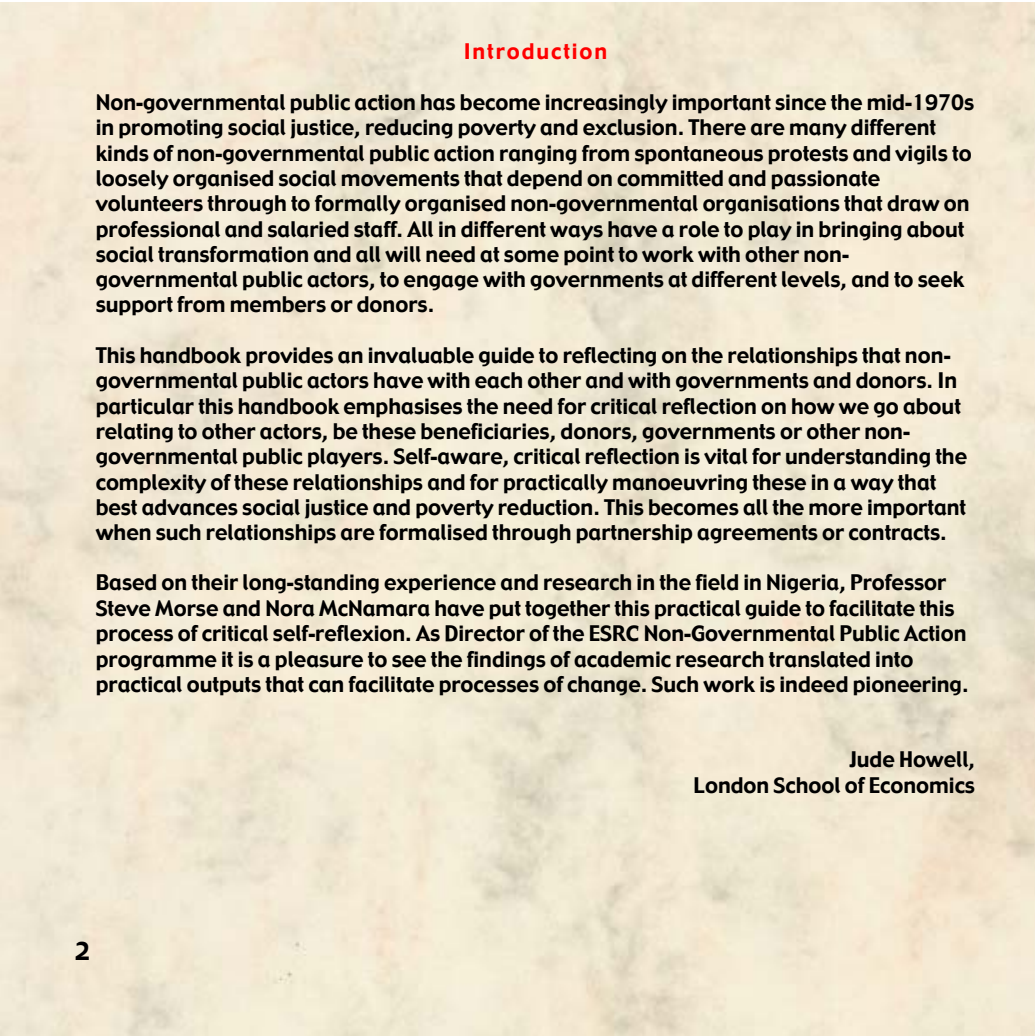
<style>
.page{position:relative;width:1036px;height:1036px;background:#fff}
.page>*{position:absolute;margin:0;border:0;box-sizing:border-box;transform-origin:0 0}
.t1{font:24.5px "Gadget";color:#000}
.t2{font:21px/25.4px "Gadget";color:#000}
.t3{font:21px "Gadget";letter-spacing:.09em;color:#f00}
.s1{font-family:"Arial";font-weight:900}
</style>
<div class="page">
<p class="t3" style="left:464px;top:38px;width:145px">Introduction</p>
<p class="t2" style="left:96px;top:89px;width:880px">Non<span class="s1">-</span>governmental public action has become increasingly important since the mid<span class="s1">-</span>1970s in promoting social justice, reducing poverty and exclusion. There are many different kinds of non<span class="s1">-</span>governmental public action ranging from spontaneous protests and vigils to loosely organised social movements that depend on committed and passionate volunteers through to formally organised non<span class="s1">-</span>governmental organisations that draw on professional and salaried staff. All in different ways have a role to play in bringing about social transformation and all will need at some point to work with other non&shy;governmental public actors, to engage with governments at different levels, and to seek support from members or donors.</p>
<p class="t2" style="left:96px;top:342px;width:873px">This handbook provides an invaluable guide to reflecting on the relationships that non&shy;governmental public actors have with each other and with governments and donors. In particular this handbook emphasises the need for critical reflection on how we go about relating to other actors, be these beneficiaries, donors, governments or other non&shy;governmental public players. Self<span class="s1">-</span>aware, critical reflection is vital for understanding the complexity of these relationships and for practically manoeuvring these in a way that best advances social justice and poverty reduction. This becomes all the more important when such relationships are formalised through partnership agreements or contracts.</p>
<p class="t2" style="left:96px;top:570px;width:874px">Based on their long<span class="s1">-</span>standing experience and research in the field in Nigeria, Professor Steve Morse and Nora McNamara have put together this practical guide to facilitate this process of critical self<span class="s1">-</span>reflexion. As Director of the ESRC Non<span class="s1">-</span>Governmental Public Action programme it is a pleasure to see the findings of academic research translated into practical outputs that can facilitate processes of change. Such work is indeed pioneering.</p>
<p class="t1" style="left:75px;top:936px;width:17px">2</p>
<p class="t2" style="left:694px;top:747px;width:283px;text-align:right">Jude Howell,<br>London School of Economics</p>
</div>
